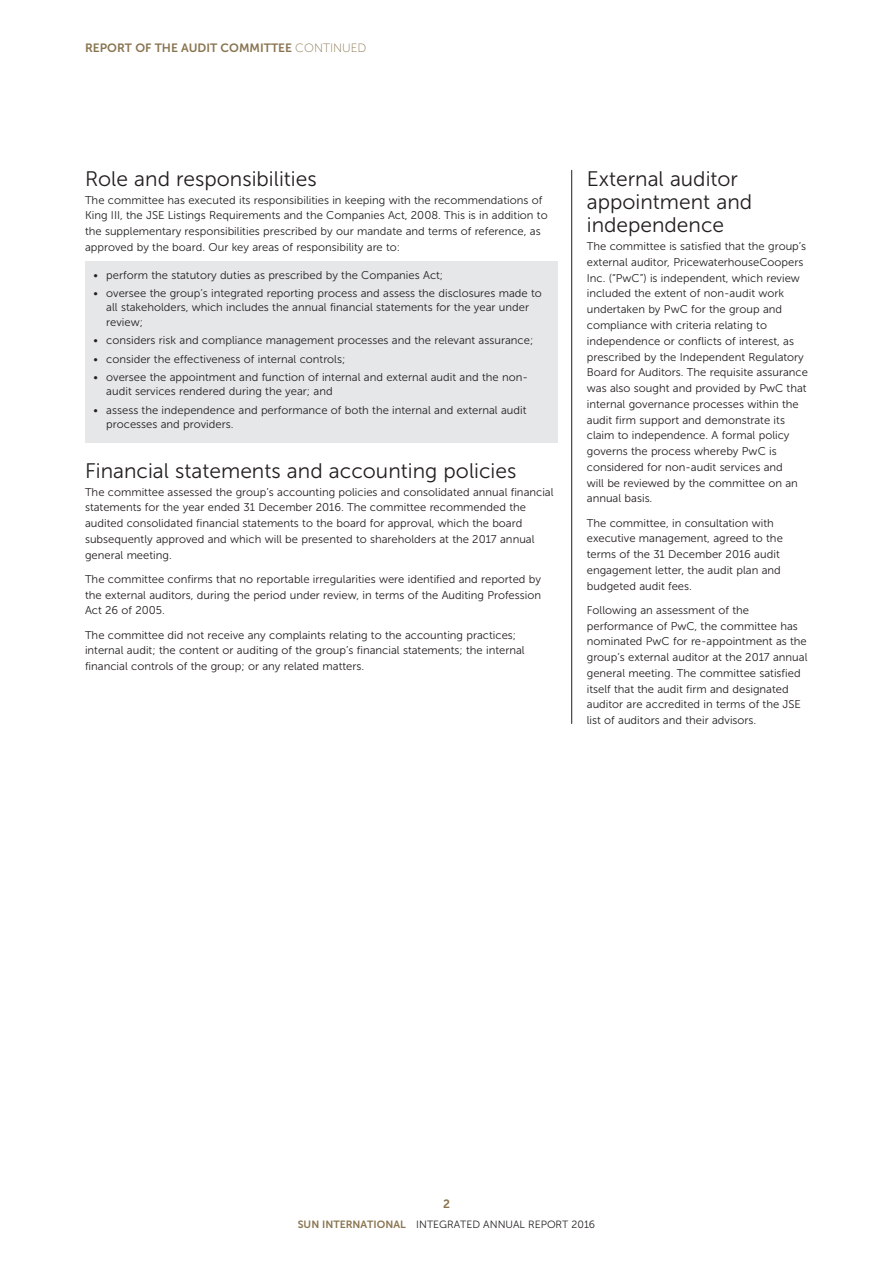
<style>
.page{position:relative;width:893px;height:1263px;background:#fff}
.page>*{position:absolute;margin:0;border:0;box-sizing:border-box;transform-origin:0 0}
.t1{font:21px/23.2px "Museo Sans 300";color:#231f20}
.t2{font:12px "Museo Sans 700";color:#89744f}
.t3{font:11.25px/15.8px "Museo Sans 300";color:#231f20}
.t4{font:10.5px "Museo Sans 300";color:#231f20}
.s1{font-family:"Museo Sans 100"}
.s2{font-family:"Museo Sans 700";color:#89744f}
</style>
<div class="page">
<div style="left:85px;top:262px;width:472px;height:181px;background:#e6e7e9"></div>
<hr style="left:571px;top:170px;width:1px;height:553px;background:#231f20">
<p class="t2" style="left:85px;top:41px;width:283px">REPORT OF THE AUDIT COMMITTEE <span class="s1">CONTINUED</span></p>
<h1 class="t1" style="left:85px;top:167px;width:233px">Role and responsibilities</h1>
<p class="t3" style="left:85px;top:192px;width:464px">The committee has executed its responsibilities in keeping with the recommendations of King III, the JSE Listings Requirements and the Companies Act, 2008. This is in addition to the supplementary responsibilities prescribed by our mandate and terms of reference, as approved by the board. Our key areas of responsibility are to:</p>
<p class="t3" style="left:94px;top:267px;width:351px">• perform the statutory duties as prescribed by the Companies Act;</p>
<p class="t3" style="left:106px;top:286px;width:437px;line-height:14.2px;text-indent:-13px">• oversee the group’s integrated reporting process and assess the disclosures made to all stakeholders, which includes the annual financial statements for the year under review;</p>
<p class="t3" style="left:94px;top:333px;width:441px">• considers risk and compliance management processes and the relevant assurance;</p>
<p class="t3" style="left:94px;top:351px;width:253px">• consider the effectiveness of internal controls;</p>
<p class="t3" style="left:106px;top:370px;width:423px;line-height:14.2px;text-indent:-13px">• oversee the appointment and function of internal and external audit and the non&shy;audit services rendered during the year; and</p>
<p class="t3" style="left:106px;top:403px;width:422px;line-height:14.2px;text-indent:-13px">• assess the independence and performance of both the internal and external audit processes and providers.</p>
<h1 class="t1" style="left:85px;top:459px;width:433px">Financial statements and accounting policies</h1>
<p class="t3" style="left:85px;top:484px;width:470px">The committee assessed the group’s accounting policies and consolidated annual financial statements for the year ended 31 December 2016. The committee recommended the audited consolidated financial statements to the board for approval, which the board subsequently approved and which will be presented to shareholders at the 2017 annual general meeting.</p>
<p class="t3" style="left:85px;top:571px;width:458px;text-align:justify">The committee confirms that no reportable irregularities were identified and reported by the external auditors, during the period under review, in terms of the Auditing Profession Act 26 of 2005.</p>
<p class="t3" style="left:85px;top:627px;width:441px">The committee did not receive any complaints relating to the accounting practices; internal audit; the content or auditing of the group’s financial statements; the internal financial controls of the group; or any related matters.</p>
<h1 class="t1" style="left:587px;top:167px;width:167px">External auditor appointment and independence</h1>
<p class="t3" style="left:587px;top:239px;width:223px">The committee is satisfied that the group’s external auditor, PricewaterhouseCoopers Inc. (“PwC”) is independent, which review included the extent of non-audit work undertaken by PwC for the group and compliance with criteria relating to independence or conflicts of interest, as prescribed by the Independent Regulatory Board for Auditors. The requisite assurance was also sought and provided by PwC that internal governance processes within the audit firm support and demonstrate its claim to independence. A formal policy governs the process whereby PwC is considered for non-audit services and<br>will be reviewed by the committee on an annual basis.</p>
<p class="t3" style="left:587px;top:515px;width:198px">The committee, in consultation with executive management, agreed to the terms of the 31 December 2016 audit engagement letter, the audit plan and budgeted audit fees.</p>
<p class="t3" style="left:587px;top:602px;width:222px">Following an assessment of the performance of PwC, the committee has nominated PwC for re-appointment as the group’s external auditor at the 2017 annual general meeting. The committee satisfied itself that the audit firm and designated auditor are accredited in terms of the JSE list of auditors and their advisors.</p>
<p class="t2" style="left:443px;top:1197px;width:8px">2</p>
<p class="t4" style="left:298px;top:1219px;width:299px"><span class="s2">SUN INTERNATIONAL</span> INTEGRATED ANNUAL REPORT 2016</p>
</div>
